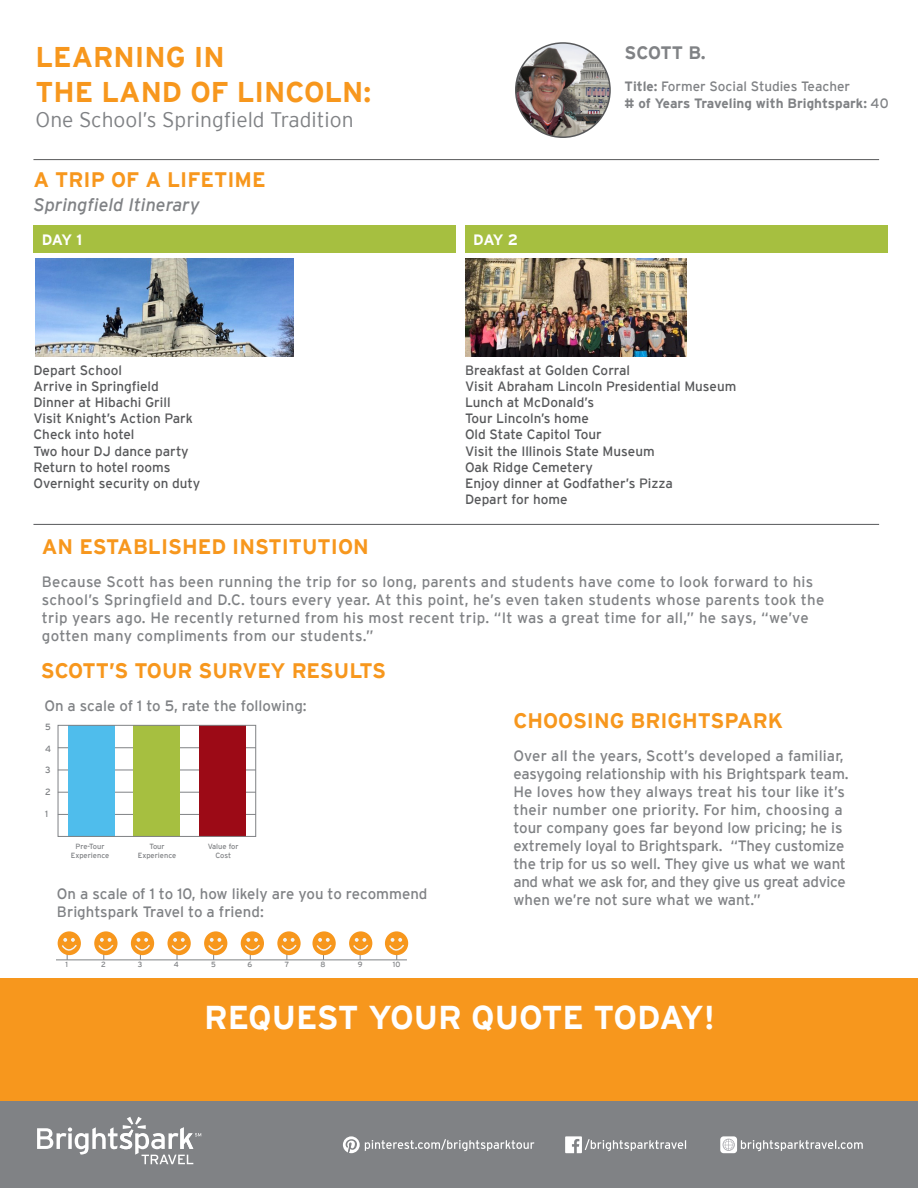
<style>
.page{position:relative;width:918px;height:1188px;background:#fff}
.page>*{position:absolute;margin:0;border:0;box-sizing:border-box;transform-origin:0 0}
.t1{font:700 33px "Interstate";color:#fff}
.t2{font:700 28.5px "Interstate";color:#f7971d}
.t3{font:700 21px "Interstate";color:#f7971d}
.t4{font:300 21px "Interstate";color:#808285}
.t5{font:italic 18px "Interstate";color:#808285}
.t6{font:700 18px "Interstate";letter-spacing:-.015em;color:#808285}
.t7{font:15px/18px "Interstate";color:#808285}
.t8{font:15px/18px "Interstate";letter-spacing:.02em;color:#808285}
.t9{font:700 15px "Interstate";letter-spacing:-.075em;color:#fff}
.t10{font:13.5px "Interstate";color:#57585a}
.t11{font:700 13.5px "Interstate";color:#808285}
.t12{font:13.5px "Interstate";color:#808285}
.t13{font:9px "Interstate";color:#808285}
.t14{font:7.5px/9px "Interstate";color:#808285;text-align:center}
.s1{font-weight:700}
.s2{font-weight:400}
</style>
<div class="page">
<div style="left:0;top:979px;width:918px;height:126px;background:#f7971d"></div>
<div style="left:0;top:1102px;width:918px;height:86px;background:#808285"></div>
<svg style="left:37px;top:1117px;width:164px;height:47px"></svg>
<svg style="left:565px;top:1136px;width:121px;height:17px"></svg>
<svg style="left:343px;top:1136px;width:191px;height:17px"></svg>
<svg style="left:741px;top:1140px;width:122px;height:11px"></svg>
<div style="left:720px;top:1136px;width:17px;height:17px;background:#fff;border-radius:3px"></div>
<svg style="left:723px;top:1139px;width:12px;height:12px"></svg>
<hr style="left:56px;top:960px;width:351px;height:1px;background:#808285">
<hr style="left:58px;top:814px;width:198px;height:1px;background:#808285">
<hr style="left:58px;top:792px;width:198px;height:1px;background:#808285">
<hr style="left:58px;top:770px;width:198px;height:1px;background:#808285">
<hr style="left:58px;top:747px;width:198px;height:1px;background:#808285">
<div style="left:199px;top:725px;width:47px;height:112px;background:#9c0a16"></div>
<div style="left:133px;top:725px;width:47px;height:112px;background:#a6bf40"></div>
<div style="left:68px;top:725px;width:47px;height:112px;background:#4fbdec"></div>
<div style="left:58px;top:725px;width:198px;height:112px;border:1px solid #808285"></div>
<div style="left:58px;top:931px;width:23px;height:24px;background:#f7971d;border-radius:50%"></div>
<svg style="left:60px;top:938px;width:18px;height:22px"></svg>
<div style="left:94px;top:931px;width:24px;height:24px;background:#f7971d;border-radius:50%"></div>
<svg style="left:97px;top:938px;width:17px;height:22px"></svg>
<div style="left:131px;top:931px;width:23px;height:24px;background:#f7971d;border-radius:50%"></div>
<svg style="left:133px;top:938px;width:18px;height:22px"></svg>
<svg style="left:167px;top:931px;width:24px;height:24px"></svg>
<svg style="left:170px;top:938px;width:18px;height:22px"></svg>
<div style="left:204px;top:931px;width:23px;height:24px;background:#f7971d;border-radius:50%"></div>
<svg style="left:207px;top:938px;width:17px;height:22px"></svg>
<div style="left:241px;top:931px;width:23px;height:24px;background:#f7971d;border-radius:50%"></div>
<svg style="left:243px;top:938px;width:18px;height:22px"></svg>
<div style="left:277px;top:931px;width:24px;height:24px;background:#f7971d;border-radius:50%"></div>
<svg style="left:280px;top:938px;width:17px;height:22px"></svg>
<svg style="left:312px;top:931px;width:24px;height:24px"></svg>
<svg style="left:315px;top:938px;width:18px;height:22px"></svg>
<div style="left:349px;top:931px;width:23px;height:24px;background:#f7971d;border-radius:50%"></div>
<svg style="left:352px;top:938px;width:17px;height:22px"></svg>
<div style="left:385px;top:931px;width:23px;height:24px;background:#f7971d;border-radius:50%"></div>
<svg style="left:388px;top:938px;width:17px;height:22px"></svg>
<div style="left:33px;top:226px;width:423px;height:27px;background:#a6bf40"></div>
<div style="left:465px;top:226px;width:423px;height:27px;background:#a6bf40"></div>
<img style="left:465px;top:258px;width:222px;height:98px">
<img style="left:36px;top:258px;width:258px;height:98px">
<hr style="left:33px;top:524px;width:846px;height:1px;background:#57585a">
<hr style="left:33px;top:159px;width:846px;height:1px;background:#57585a">
<img style="left:516px;top:43px;width:94px;height:94px;border-radius:47px">
<div style="left:515px;top:42px;width:96px;height:96px;border:2px solid #57585a;border-radius:50%"></div>
<p class="t2" style="left:36px;top:42px;width:191px">LEARNING IN</p>
<p class="t2" style="left:36px;top:76px;width:337px">THE LAND OF LINCOLN:</p>
<p class="t4" style="left:36px;top:108px;width:320px">One School’s Springfield Tradition</p>
<p class="t3" style="left:33px;top:168px;width:234px">A TRIP OF A LIFETIME</p>
<p class="t5" style="left:33px;top:195px;width:168px">Springfield Itinerary</p>
<p class="t9" style="left:42px;top:231px;width:42px">DAY 1</p>
<p class="t9" style="left:473px;top:231px;width:46px">DAY 2</p>
<p class="t6" style="left:625px;top:43px;width:83px">SCOTT B.</p>
<p class="t12" style="left:625px;top:79px;width:227px"><span class="s1">Title:</span> Former Social Studies Teacher</p>
<p class="t11" style="left:625px;top:95px;width:265px"># of Years Traveling with Brightspark: <span class="s2">40</span></p>
<p class="t10" style="left:33px;top:362px;width:90px">Depart School</p>
<p class="t10" style="left:33px;top:378px;width:127px">Arrive in Springfield</p>
<p class="t10" style="left:33px;top:395px;width:139px">Dinner at Hibachi Grill</p>
<p class="t10" style="left:33px;top:411px;width:161px">Visit Knight’s Action Park</p>
<p class="t10" style="left:33px;top:427px;width:103px">Check into hotel</p>
<p class="t10" style="left:33px;top:443px;width:157px">Two hour DJ dance party</p>
<p class="t10" style="left:33px;top:459px;width:139px">Return to hotel rooms</p>
<p class="t10" style="left:33px;top:476px;width:168px">Overnight security on duty</p>
<p class="t10" style="left:465px;top:362px;width:167px">Breakfast at Golden Corral</p>
<p class="t10" style="left:465px;top:378px;width:273px">Visit Abraham Lincoln Presidential Museum</p>
<p class="t10" style="left:465px;top:395px;width:131px">Lunch at McDonald’s</p>
<p class="t10" style="left:465px;top:411px;width:125px">Tour Lincoln’s home</p>
<p class="t10" style="left:465px;top:427px;width:138px">Old State Capitol Tour</p>
<p class="t10" style="left:465px;top:443px;width:191px">Visit the Illinois State Museum</p>
<p class="t10" style="left:465px;top:459px;width:129px">Oak Ridge Cemetery</p>
<p class="t10" style="left:465px;top:476px;width:209px">Enjoy dinner at Godfather’s Pizza</p>
<p class="t10" style="left:465px;top:492px;width:104px">Depart for home</p>
<p class="t3" style="left:42px;top:535px;width:328px">AN ESTABLISHED INSTITUTION</p>
<p class="t8" style="left:42px;top:573px;width:784px">Because Scott has been running the trip for so long, parents and students have come to look forward to his school’s Springfield and D.C. tours every year. At this point, he’s even taken students whose parents took the</p>
<p class="t8" style="left:42px;top:609px;width:768px">trip years ago. He recently returned from his most recent trip. “It was a great time for all,” he says, “we’ve</p>
<p class="t8" style="left:42px;top:627px;width:333px">gotten many compliments from our students.”</p>
<p class="t3" style="left:41px;top:659px;width:347px">SCOTT’S TOUR SURVEY RESULTS</p>
<p class="t7" style="left:44px;top:696px;width:264px">On a scale of 1 to 5, rate the following:</p>
<p class="t13" style="left:45px;top:722px;width:7px">5</p>
<p class="t13" style="left:45px;top:744px;width:8px">4</p>
<p class="t13" style="left:45px;top:765px;width:7px">3</p>
<p class="t13" style="left:45px;top:787px;width:7px">2</p>
<p class="t13" style="left:45px;top:808px;width:5px">1</p>
<p class="t14" style="left:208px;top:842px;width:33px">Value for</p>
<p class="t14" style="left:215px;top:851px;width:17px">Cost</p>
<p class="t14" style="left:71px;top:842px;width:40px">Pre-Tour<br>Experience</p>
<p class="t7" style="left:57px;top:884px;width:372px">On a scale of 1 to 10, how likely are you to recommend</p>
<p class="t7" style="left:57px;top:902px;width:208px">Brightspark Travel to a friend:</p>
<p class="t14" style="left:149px;top:842px;width:17px">Tour</p>
<p class="t14" style="left:138px;top:851px;width:40px">Experience</p>
<p class="t14" style="left:66px;top:960px;width:4px">1</p>
<p class="t14" style="left:101px;top:960px;width:6px">2</p>
<p class="t14" style="left:138px;top:960px;width:6px">3</p>
<p class="t14" style="left:174px;top:960px;width:7px">4</p>
<p class="t14" style="left:211px;top:960px;width:6px">5</p>
<p class="t14" style="left:248px;top:960px;width:6px">6</p>
<p class="t14" style="left:285px;top:960px;width:6px">7</p>
<p class="t14" style="left:321px;top:960px;width:7px">8</p>
<p class="t14" style="left:358px;top:960px;width:6px">9</p>
<p class="t14" style="left:393px;top:960px;width:9px">10</p>
<p class="t3" style="left:513px;top:709px;width:271px">CHOOSING BRIGHTSPARK</p>
<p class="t7" style="left:513px;top:746px;width:337px">Over all the years, Scott’s developed a familiar, easygoing relationship with his Brightspark team.<br>He loves how they always treat his tour like it’s their number one priority. For him, choosing a tour company goes far beyond low pricing; he is extremely loyal to Brightspark. “They customize the trip for us so well. They give us what we want and what we ask for, and they give us great advice when we’re not sure what we want.”</p>
<p class="t1" style="left:204px;top:998px;width:512px">REQUEST YOUR QUOTE TODAY!</p>
</div>
